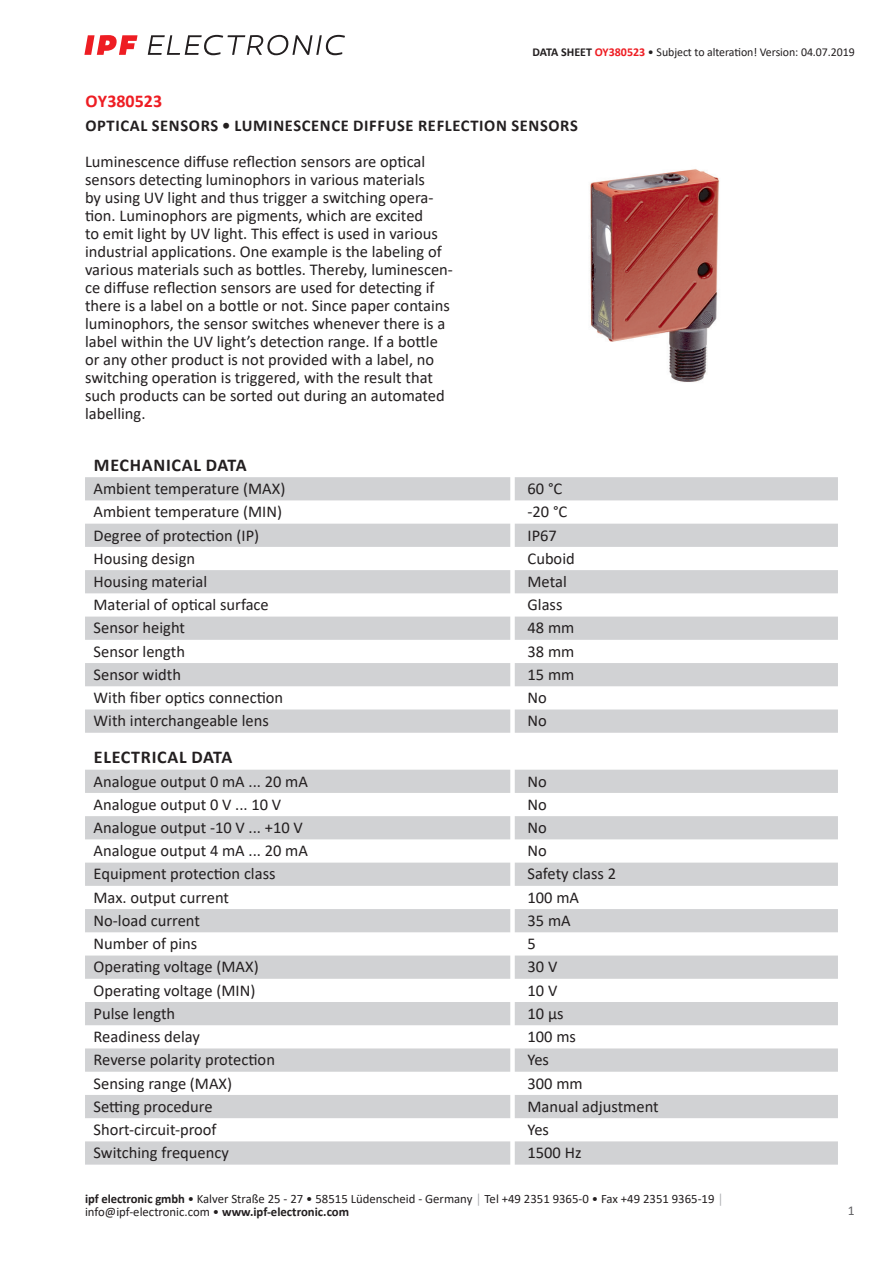
<style>
.page{position:relative;width:893px;height:1263px;background:#fff}
.page>*{position:absolute;margin:0;border:0;box-sizing:border-box;transform-origin:0 0}
.t1{font:700 18px "Calibri";letter-spacing:.04em;color:#231f20}
.t2{font:700 18px "Calibri";color:#ee1d23}
.t3{font:16.5px/18px "Calibri";color:#231f20}
.t4{font:700 16.5px "Calibri";letter-spacing:.04em;color:#231f20}
.t5{font:13.5px "Calibri";color:#636366}
.t6{font:12.75px/12.6px "Calibri";color:#231f20}
.t7{font:12px "Calibri";letter-spacing:-.005em;color:#231f20}
.s1{font-weight:700}
.s2{font-weight:700;color:#ee1d23}
.s3{color:#a8a9ad}
</style>
<div class="page">
<svg style="left:148px;top:35px;width:197px;height:20px"></svg>
<svg style="left:84px;top:35px;width:54px;height:20px"></svg>
<svg style="left:85px;top:477px;width:753px;height:256px;fill:#d1d2d4"></svg>
<svg style="left:85px;top:770px;width:753px;height:394px;fill:#d1d2d4"></svg>
<img style="left:590px;top:169px;width:130px;height:213px">
<p class="t7" style="left:533px;top:44px;width:324px"><span class="s1">DATA SHEET</span> <span class="s2">OY380523</span> • Subject to alteration! Version: 04.07.2019</p>
<p class="t2" style="left:85px;top:88px;width:78px">OY380523</p>
<p class="t4" style="left:85px;top:114px;width:494px">OPTICAL SENSORS • LUMINESCENCE DIFFUSE REFLECTION SENSORS</p>
<p class="t3" style="left:85px;top:152px;width:369px">Luminescence diffuse reflection sensors are optical sensors detecting luminophors in various materials<br>by using UV light and thus trigger a switching opera&shy;tion. Luminophors are pigments, which are excited<br>to emit light by UV light. This effect is used in various industrial applications. One example is the labeling of various materials such as bottles. Thereby, luminescen&shy;ce diffuse reflection sensors are used for detecting if there is a label on a bottle or not. Since paper contains luminophors, the sensor switches whenever there is a label within the UV light’s detection range. If a bottle or any other product is not provided with a label, no switching operation is triggered, with the result that such products can be sorted out during an automated labelling.</p>
<p class="t1" style="left:94px;top:452px;width:154px">MECHANICAL DATA</p>
<p class="t3" style="left:94px;top:479px;width:193px">Ambient temperature (MAX)</p>
<p class="t3" style="left:527px;top:479px;width:36px">60 °C</p>
<p class="t3" style="left:94px;top:502px;width:190px">Ambient temperature (MIN)</p>
<p class="t3" style="left:527px;top:502px;width:41px">-20 °C</p>
<p class="t3" style="left:94px;top:526px;width:167px">Degree of protection (IP)</p>
<p class="t3" style="left:527px;top:526px;width:31px">IP67</p>
<p class="t3" style="left:94px;top:549px;width:103px">Housing design</p>
<p class="t3" style="left:527px;top:549px;width:49px">Cuboid</p>
<p class="t3" style="left:94px;top:572px;width:115px">Housing material</p>
<p class="t3" style="left:527px;top:572px;width:41px">Metal</p>
<p class="t3" style="left:94px;top:595px;width:177px">Material of optical surface</p>
<p class="t3" style="left:527px;top:595px;width:36px">Glass</p>
<p class="t3" style="left:94px;top:618px;width:93px">Sensor height</p>
<p class="t3" style="left:527px;top:618px;width:48px">48 mm</p>
<p class="t3" style="left:94px;top:642px;width:93px">Sensor length</p>
<p class="t3" style="left:527px;top:642px;width:48px">38 mm</p>
<p class="t3" style="left:94px;top:665px;width:89px">Sensor width</p>
<p class="t3" style="left:527px;top:665px;width:48px">15 mm</p>
<p class="t3" style="left:94px;top:688px;width:191px">With fiber optics connection</p>
<p class="t3" style="left:527px;top:688px;width:21px">No</p>
<p class="t3" style="left:94px;top:711px;width:177px">With interchangeable lens</p>
<p class="t3" style="left:527px;top:711px;width:21px">No</p>
<p class="t1" style="left:94px;top:745px;width:140px">ELECTRICAL DATA</p>
<p class="t3" style="left:94px;top:772px;width:216px">Analogue output 0 mA ... 20 mA</p>
<p class="t3" style="left:527px;top:772px;width:21px">No</p>
<p class="t3" style="left:94px;top:795px;width:189px">Analogue output 0 V ... 10 V</p>
<p class="t3" style="left:527px;top:795px;width:21px">No</p>
<p class="t3" style="left:94px;top:818px;width:211px">Analogue output -10 V ... +10 V</p>
<p class="t3" style="left:527px;top:818px;width:21px">No</p>
<p class="t3" style="left:94px;top:841px;width:216px">Analogue output 4 mA ... 20 mA</p>
<p class="t3" style="left:527px;top:841px;width:21px">No</p>
<p class="t3" style="left:94px;top:864px;width:184px">Equipment protection class</p>
<p class="t3" style="left:527px;top:864px;width:90px">Safety class 2</p>
<p class="t3" style="left:94px;top:888px;width:137px">Max. output current</p>
<p class="t3" style="left:527px;top:888px;width:53px">100 mA</p>
<p class="t3" style="left:94px;top:911px;width:108px">No-load current</p>
<p class="t3" style="left:527px;top:911px;width:45px">35 mA</p>
<p class="t3" style="left:94px;top:934px;width:105px">Number of pins</p>
<p class="t3" style="left:527px;top:934px;width:10px">5</p>
<p class="t3" style="left:94px;top:957px;width:167px">Operating voltage (MAX)</p>
<p class="t3" style="left:527px;top:957px;width:31px">30 V</p>
<p class="t3" style="left:94px;top:981px;width:163px">Operating voltage (MIN)</p>
<p class="t3" style="left:527px;top:981px;width:31px">10 V</p>
<p class="t3" style="left:94px;top:1004px;width:83px">Pulse length</p>
<p class="t3" style="left:527px;top:1004px;width:37px">10 µs</p>
<p class="t3" style="left:94px;top:1027px;width:108px">Readiness delay</p>
<p class="t3" style="left:527px;top:1027px;width:50px">100 ms</p>
<p class="t3" style="left:94px;top:1050px;width:183px">Reverse polarity protection</p>
<p class="t3" style="left:527px;top:1050px;width:23px">Yes</p>
<p class="t3" style="left:94px;top:1074px;width:140px">Sensing range (MAX)</p>
<p class="t3" style="left:527px;top:1074px;width:57px">300 mm</p>
<p class="t3" style="left:94px;top:1097px;width:121px">Setting procedure</p>
<p class="t3" style="left:527px;top:1097px;width:133px">Manual adjustment</p>
<p class="t3" style="left:94px;top:1120px;width:125px">Short-circuit-proof</p>
<p class="t3" style="left:527px;top:1120px;width:23px">Yes</p>
<p class="t3" style="left:94px;top:1143px;width:137px">Switching frequency</p>
<p class="t3" style="left:527px;top:1143px;width:55px">1500 Hz</p>
<p class="t6" style="left:85px;top:1192px;width:640px"><span class="s1">ipf electronic gmbh</span> • Kalver Straße 25 - 27 • 58515 Lüdenscheid - Germany <span class="s3">│</span> Tel +49 2351 9365-0 • Fax +49 2351 9365-19 <span class="s3">│ </span>info@ipf-electronic.com • <span class="s1">www.ipf-electronic.com</span></p>
<p class="t5" style="left:848px;top:1201px;width:8px">1</p>
</div>
